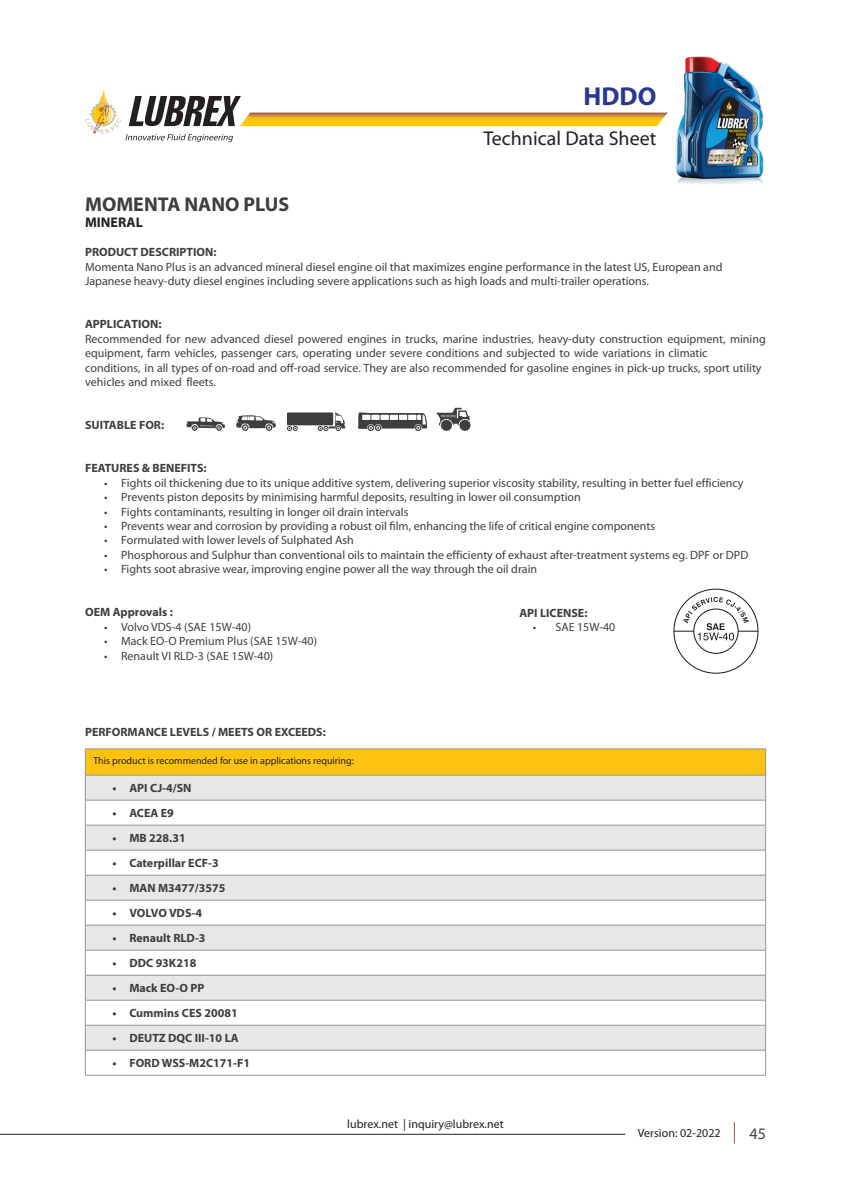
<style>
.page{position:relative;width:851px;height:1191px;background:#fff}
.page>*{position:absolute;margin:0;border:0;box-sizing:border-box;transform-origin:0 0}
.t1{font:700 26px "Myriad Pro";color:#283890}
.t2{font:20px "Myriad Pro";color:#231f20}
.t3{font:700 20px "Myriad Pro";color:#3e3e3f}
.t4{font:16px "Myriad Pro";color:#3e3e3f}
.t5{font:700 14px "Myriad Pro";color:#231f20}
.t6{font:12px/14.4px "Myriad Pro";color:#3e3e3f}
.t7{font:700 12px "Myriad Pro";color:#3e3e3f}
.t8{font:12px "Myriad Pro";color:#231f20}
.t9{font:10px "Myriad Pro";color:#231f20}
.s1{font-weight:700}
</style>
<div class="page">
<svg style="left:85px;top:88px;width:582px;height:54px"></svg>
<svg style="left:734px;top:1122px;width:1px;height:21px"></svg>
<hr style="left:0;top:1134px;width:625px;height:1px;background:#231f20">
<div style="left:85px;top:749px;width:680px;height:26px;background:#fec210"></div>
<svg style="left:86px;top:776px;width:679px;height:274px;fill:#e6e7e9"></svg>
<hr style="left:85px;top:748px;width:680px;height:1px;background:#939598">
<hr style="left:85px;top:775px;width:680px;height:1px;background:#939598">
<hr style="left:85px;top:800px;width:680px;height:1px;background:#939598">
<hr style="left:85px;top:825px;width:680px;height:1px;background:#939598">
<hr style="left:85px;top:850px;width:680px;height:1px;background:#939598">
<hr style="left:85px;top:875px;width:680px;height:1px;background:#939598">
<hr style="left:85px;top:900px;width:680px;height:1px;background:#939598">
<hr style="left:85px;top:925px;width:680px;height:1px;background:#939598">
<hr style="left:85px;top:950px;width:680px;height:1px;background:#939598">
<hr style="left:85px;top:975px;width:680px;height:1px;background:#939598">
<hr style="left:85px;top:1000px;width:680px;height:1px;background:#939598">
<hr style="left:85px;top:1025px;width:680px;height:1px;background:#939598">
<hr style="left:85px;top:1050px;width:680px;height:1px;background:#939598">
<svg style="left:85px;top:749px;width:1px;height:326px"></svg>
<svg style="left:765px;top:749px;width:1px;height:326px"></svg>
<hr style="left:85px;top:1075px;width:680px;height:1px;background:#939598">
<svg style="left:673px;top:588px;width:85px;height:85px"></svg>
<svg style="left:436px;top:408px;width:34px;height:23px"></svg>
<svg style="left:358px;top:412px;width:69px;height:19px"></svg>
<svg style="left:287px;top:426px;width:11px;height:5px"></svg>
<div style="left:287px;top:412px;width:46px;height:13px;background:#3e3e3f"></div>
<svg style="left:318px;top:412px;width:27px;height:19px"></svg>
<svg style="left:236px;top:415px;width:40px;height:16px"></svg>
<svg style="left:186px;top:417px;width:39px;height:14px"></svg>
<img style="left:675px;top:56px;width:89px;height:128px">
<h1 class="t1" style="left:583px;top:82px;width:74px">HDDO</h1>
<h2 class="t2" style="left:483px;top:126px;width:174px">Technical Data Sheet</h2>
<p class="t3" style="left:85px;top:193px;width:206px">MOMENTA NANO PLUS</p>
<p class="t5" style="left:85px;top:215px;width:59px">MINERAL</p>
<p class="t7" style="left:85px;top:245px;width:133px">PRODUCT DESCRIPTION:</p>
<p class="t6" style="left:85px;top:259px;width:638px">Momenta Nano Plus is an advanced mineral diesel engine oil that maximizes engine performance in the latest US, European and<br>Japanese heavy-duty diesel engines including severe applications such as high loads and multi-trailer operations.</p>
<p class="t6" style="left:85px;top:317px;width:682px"><span class="s1">APPLICATION:<br></span>Recommended for new advanced diesel powered engines in trucks, marine industries, heavy-duty construction equipment, mining equipment, farm vehicles, passenger cars, operating under severe conditions and subjected to wide variations in climatic conditions, in all types of on-road and off-road service. They are also recommended for gasoline engines in pick-up trucks, sport utility vehicles and mixed fleets.</p>
<p class="t7" style="left:85px;top:418px;width:81px">SUITABLE FOR:</p>
<p class="t7" style="left:85px;top:461px;width:123px">FEATURES &amp; BENEFITS:</p>
<p class="t6" style="left:104px;top:475px;width:641px">• Fights oil thickening due to its unique additive system, delivering superior viscosity stability, resulting in better fuel efficiency</p>
<p class="t6" style="left:104px;top:490px;width:478px">• Prevents piston deposits by minimising harmful deposits, resulting in lower oil consumption</p>
<p class="t6" style="left:104px;top:504px;width:306px">• Fights contaminants, resulting in longer oil drain intervals</p>
<p class="t6" style="left:104px;top:518px;width:552px">• Prevents wear and corrosion by providing a robust oil film, enhancing the life of critical engine components</p>
<p class="t6" style="left:104px;top:533px;width:251px">• Formulated with lower levels of Sulphated Ash</p>
<p class="t6" style="left:104px;top:547px;width:645px">• Phosphorous and Sulphur than conventional oils to maintain the efficienty of exhaust after-treatment systems eg. DPF or DPD</p>
<p class="t6" style="left:104px;top:562px;width:434px">• Fights soot abrasive wear, improving engine power all the way through the oil drain</p>
<p class="t7" style="left:85px;top:605px;width:89px">OEM Approvals :</p>
<p class="t6" style="left:104px;top:619px;width:148px">• Volvo VDS-4 (SAE 15W-40)</p>
<p class="t6" style="left:104px;top:634px;width:214px">• Mack EO-O Premium Plus (SAE 15W-40)</p>
<p class="t6" style="left:104px;top:648px;width:171px">• Renault VI RLD-3 (SAE 15W-40)</p>
<p class="t7" style="left:519px;top:606px;width:70px">API LICENSE:</p>
<p class="t6" style="left:532px;top:620px;width:84px">• SAE 15W-40</p>
<p class="t7" style="left:85px;top:725px;width:242px">PERFORMANCE LEVELS / MEETS OR EXCEEDS:</p>
<p class="t9" style="left:93px;top:755px;width:262px">This product is recommended for use in applications requiring:</p>
<p class="t7" style="left:112px;top:781px;width:81px">• API CJ-4/SN</p>
<p class="t7" style="left:112px;top:806px;width:63px">• ACEA E9</p>
<p class="t7" style="left:112px;top:831px;width:75px">• MB 228.31</p>
<p class="t7" style="left:112px;top:856px;width:108px">• Caterpillar ECF-3</p>
<p class="t7" style="left:112px;top:881px;width:115px">• MAN M3477/3575</p>
<p class="t7" style="left:112px;top:906px;width:91px">• VOLVO VDS-4</p>
<p class="t7" style="left:112px;top:931px;width:95px">• Renault RLD-3</p>
<p class="t7" style="left:112px;top:956px;width:85px">• DDC 93K218</p>
<p class="t7" style="left:112px;top:981px;width:93px">• Mack EO-O PP</p>
<p class="t7" style="left:112px;top:1006px;width:127px">• Cummins CES 20081</p>
<p class="t7" style="left:112px;top:1031px;width:128px">• DEUTZ DQC III-10 LA</p>
<p class="t7" style="left:112px;top:1056px;width:139px">• FORD WSS-M2C171-F1</p>
<p class="t8" style="left:347px;top:1116px;width:158px">lubrex.net | inquiry@lubrex.net</p>
<p class="t8" style="left:638px;top:1125px;width:84px">Version: 02-2022</p>
<h3 class="t4" style="left:749px;top:1123px;width:18px">45</h3>
</div>
